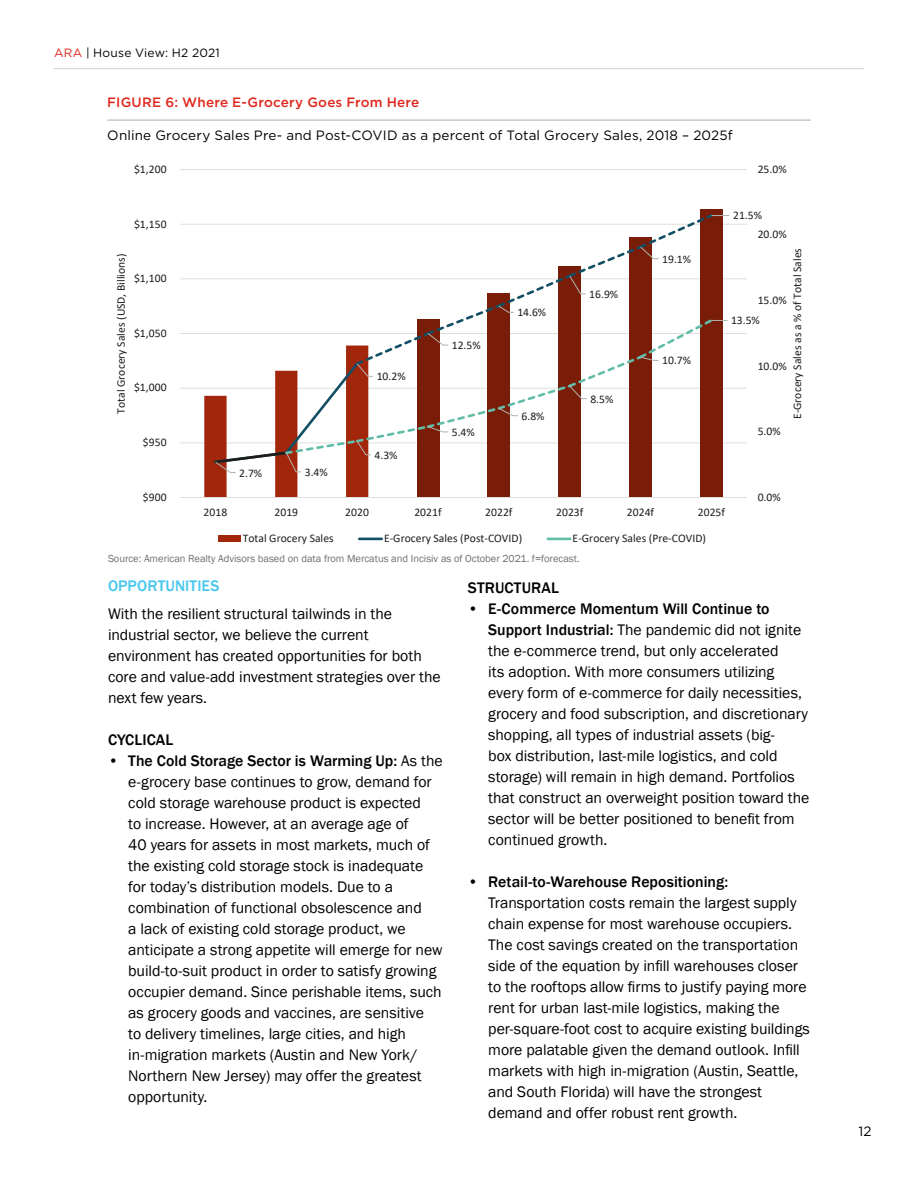
<style>
.page{position:relative;width:918px;height:1188px;background:#fff}
.page>*{position:absolute;margin:0;border:0;box-sizing:border-box;transform-origin:0 0}
.t1{font:15.75px/21px "Franklin Gothic";color:#000}
.t2{font:500 15.75px "Franklin Gothic";color:#000}
.t3{font:500 15.75px "Franklin Gothic";letter-spacing:.005em;color:#47c7ef}
.t4{font:13.5px "Gotham";letter-spacing:.01em;color:#000}
.t5{font:500 13.5px "Gotham";letter-spacing:.015em;color:#df271c}
.t6{font:12px "Gotham";letter-spacing:.015em;color:#000}
.t7{font:11.7px "Calibri";color:#1d1d1b}
.t8{font:10.5px "Franklin Gothic";color:#6d6e71}
.s1{color:#df271c}
.s2{font-weight:500}
</style>
<div class="page">
<hr style="left:54px;top:68px;width:810px;height:1px;background:#d1d3d4">
<hr style="left:107px;top:119px;width:704px;height:2px;background:#c6c8c9">
<hr style="left:180px;top:442px;width:567px;height:1px;background:#dededc">
<hr style="left:180px;top:388px;width:567px;height:1px;background:#dededc">
<hr style="left:180px;top:333px;width:567px;height:1px;background:#dededc">
<hr style="left:180px;top:278px;width:567px;height:1px;background:#dededc">
<hr style="left:180px;top:224px;width:567px;height:1px;background:#dededc">
<hr style="left:180px;top:169px;width:567px;height:1px;background:#dededc">
<hr style="left:180px;top:497px;width:567px;height:1px;background:#dededc">
<svg style="left:204px;top:212px;width:526px;height:285px"></svg>
<div style="left:218px;top:536px;width:22px;height:6px;background:#a2260b"></div>
<hr style="left:359px;top:538px;width:23px;height:2px;background:#134f64">
<hr style="left:548px;top:538px;width:22px;height:2px;background:#62bda8">
<p class="t6" style="left:54px;top:45px;width:167px"><span class="s1">ARA</span> | House View: H2 2021</p>
<p class="t5" style="left:107px;top:94px;width:314px">FIGURE 6: Where E-Grocery Goes From Here</p>
<p class="t4" style="left:107px;top:126px;width:627px">Online Grocery Sales Pre- and Post-COVID as a percent of Total Grocery Sales, 2018 – 2025f</p>
<p class="t7" style="left:134px;top:161px;width:34px">$1,200</p>
<p class="t7" style="left:758px;top:161px;width:31px">25.0%</p>
<p class="t7" style="left:134px;top:216px;width:34px">$1,150</p>
<p class="t7" style="left:113px;top:414px;width:161px;rotate:-90deg">Total Grocery Sales (USD, Billions)</p>
<p class="t7" style="left:134px;top:270px;width:34px">$1,100</p>
<p class="t7" style="left:134px;top:325px;width:34px">$1,050</p>
<p class="t7" style="left:134px;top:379px;width:34px">$1,000</p>
<p class="t7" style="left:143px;top:434px;width:25px">$950</p>
<p class="t7" style="left:143px;top:489px;width:25px">$900</p>
<p class="t7" style="left:733px;top:207px;width:30px">21.5%</p>
<p class="t7" style="left:239px;top:465px;width:25px">2.7%</p>
<p class="t7" style="left:305px;top:464px;width:25px">3.4%</p>
<p class="t7" style="left:377px;top:368px;width:30px">10.2%</p>
<p class="t7" style="left:375px;top:447px;width:25px">4.3%</p>
<p class="t7" style="left:452px;top:337px;width:30px">12.5%</p>
<p class="t7" style="left:452px;top:424px;width:25px">5.4%</p>
<p class="t7" style="left:517px;top:304px;width:30px">14.6%</p>
<p class="t7" style="left:522px;top:408px;width:25px">6.8%</p>
<p class="t7" style="left:589px;top:286px;width:30px">16.9%</p>
<p class="t7" style="left:590px;top:391px;width:25px">8.5%</p>
<p class="t7" style="left:662px;top:251px;width:30px">19.1%</p>
<p class="t7" style="left:662px;top:352px;width:30px">10.7%</p>
<p class="t7" style="left:758px;top:226px;width:31px">20.0%</p>
<p class="t7" style="left:789px;top:419px;width:173px;rotate:-90deg">E-Grocery Sales as a % of Total Sales</p>
<p class="t7" style="left:758px;top:292px;width:31px">15.0%</p>
<p class="t7" style="left:731px;top:312px;width:30px">13.5%</p>
<p class="t7" style="left:758px;top:358px;width:31px">10.0%</p>
<p class="t7" style="left:758px;top:423px;width:25px">5.0%</p>
<p class="t7" style="left:758px;top:489px;width:25px">0.0%</p>
<p class="t7" style="left:204px;top:504px;width:25px">2018</p>
<p class="t7" style="left:274px;top:504px;width:25px">2019</p>
<p class="t7" style="left:345px;top:504px;width:25px">2020</p>
<p class="t7" style="left:414px;top:504px;width:29px">2021f</p>
<p class="t7" style="left:485px;top:504px;width:29px">2022f</p>
<p class="t7" style="left:556px;top:504px;width:29px">2023f</p>
<p class="t7" style="left:627px;top:504px;width:29px">2024f</p>
<p class="t7" style="left:698px;top:504px;width:29px">2025f</p>
<p class="t7" style="left:243px;top:530px;width:92px">Total Grocery Sales</p>
<p class="t7" style="left:384px;top:530px;width:140px">E-Grocery Sales (Post-COVID)</p>
<p class="t7" style="left:573px;top:530px;width:135px">E-Grocery Sales (Pre-COVID)</p>
<p class="t8" style="left:108px;top:552px;width:473px">Source: American Realty Advisors based on data from Mercatus and Incisiv as of October 2021. f=forecast.</p>
<p class="t3" style="left:108px;top:576px;width:113px">OPPORTUNITIES</p>
<p class="t1" style="left:108px;top:603px;width:334px">With the resilient structural tailwinds in the industrial sector, we believe the current environment has created opportunities for both core and value-add investment strategies over the next few years.</p>
<p class="t2" style="left:108px;top:730px;width:67px">CYCLICAL</p>
<p class="t1" style="left:128px;top:750px;width:316px;text-indent:-20px"><span class="s2">• The Cold Storage Sector is Warming Up:</span> As the e-grocery base continues to grow, demand for cold storage warehouse product is expected<br>to increase. However, at an average age of<br>40 years for assets in most markets, much of the existing cold storage stock is inadequate for today’s distribution models. Due to a combination of functional obsolescence and<br>a lack of existing cold storage product, we anticipate a strong appetite will emerge for new build-to-suit product in order to satisfy growing occupier demand. Since perishable items, such as grocery goods and vaccines, are sensitive<br>to delivery timelines, large cities, and high in-migration markets (Austin and New York/ Northern New Jersey) may offer the greatest opportunity.</p>
<p class="t2" style="left:468px;top:578px;width:93px">STRUCTURAL</p>
<p class="t1" style="left:488px;top:598px;width:323px;text-indent:-20px"><span class="s2">• E-Commerce Momentum Will Continue to Support Industrial:</span> The pandemic did not ignite the e-commerce trend, but only accelerated<br>its adoption. With more consumers utilizing every form of e-commerce for daily necessities, grocery and food subscription, and discretionary shopping, all types of industrial assets (big-<br>box distribution, last-mile logistics, and cold storage) will remain in high demand. Portfolios that construct an overweight position toward the sector will be better positioned to benefit from continued growth.</p>
<p class="t2" style="left:468px;top:872px;width:262px">• Retail-to-Warehouse Repositioning:</p>
<p class="t1" style="left:488px;top:892px;width:323px">Transportation costs remain the largest supply chain expense for most warehouse occupiers.<br>The cost savings created on the transportation side of the equation by infill warehouses closer to the rooftops allow firms to justify paying more rent for urban last-mile logistics, making the per-square-foot cost to acquire existing buildings more palatable given the demand outlook. Infill markets with high in-migration (Austin, Seattle, and South Florida) will have the strongest demand and offer robust rent growth.</p>
<p class="t4" style="left:859px;top:1123px;width:15px">12</p>
</div>
